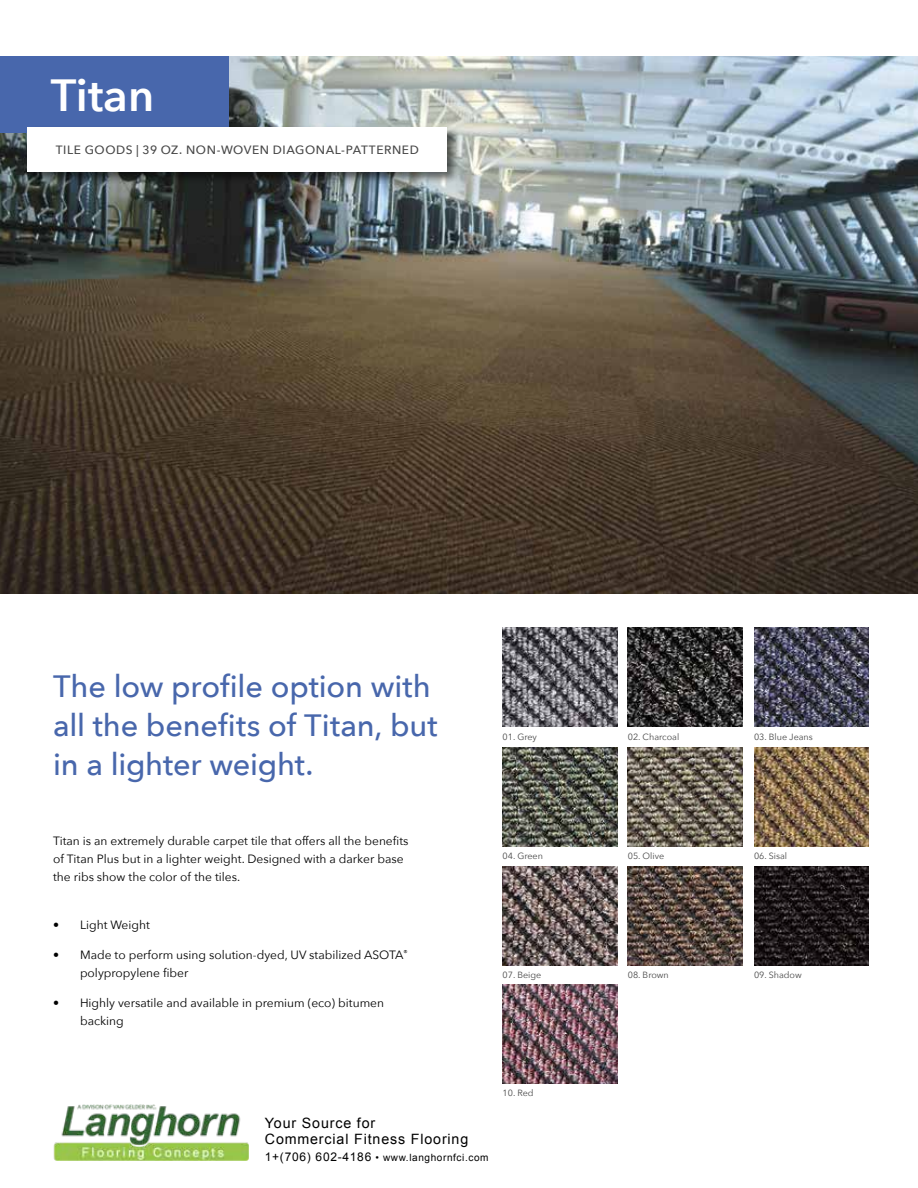
<style>
.page{position:relative;width:918px;height:1188px;background:#fff}
.page>*{position:absolute;margin:0;border:0;box-sizing:border-box;transform-origin:0 0}
.t1{font:600 45px "Avenir Next";color:#fff}
.t2{font:500 30.75px/39px "Avenir Next";letter-spacing:-.005em;color:#4867ac}
.t3{font:14.25px/16.5px "Arial";letter-spacing:.06em;color:#000}
.t4{font:12px/18px "Avenir Next";color:#000}
.t5{font:500 12px "Avenir Next";letter-spacing:.05em;color:#484848}
.t6{font:10.05px "Arial";letter-spacing:.06em;color:#000}
.t7{font:9px "Avenir Next";color:#484848}
.s1{font-size:12px}
</style>
<div class="page">
<img style="left:0;top:56px;width:918px;height:538px">
<img style="left:53px;top:1104px;width:195px;height:57px">
<div style="left:0;top:56px;width:229px;height:77px;background:#4867ac"></div>
<div style="left:26px;top:125px;width:434px;height:59px;background:#000;opacity:.55"></div>
<div style="left:28px;top:127px;width:419px;height:45px;background:#fff"></div>
<img style="left:503px;top:866px;width:114px;height:99px">
<img style="left:503px;top:747px;width:114px;height:99px">
<img style="left:628px;top:747px;width:115px;height:99px">
<img style="left:503px;top:628px;width:114px;height:99px">
<img style="left:628px;top:628px;width:115px;height:99px">
<img style="left:628px;top:866px;width:115px;height:99px">
<img style="left:754px;top:866px;width:115px;height:99px">
<img style="left:754px;top:747px;width:115px;height:99px">
<img style="left:754px;top:628px;width:115px;height:99px">
<img style="left:503px;top:985px;width:114px;height:99px">
<h1 class="t1" style="left:51px;top:57px;width:105px">Titan</h1>
<p class="t5" style="left:56px;top:140px;width:365px">TILE GOODS | 39 OZ. NON-WOVEN DIAGONAL-PATTERNED</p>
<h2 class="t2" style="left:53px;top:666px;width:386px">The low profile option with all the benefits of Titan, but in a lighter weight.</h2>
<p class="t4" style="left:53px;top:831px;width:357px">Titan is an extremely durable carpet tile that offers all the benefits of Titan Plus but in a lighter weight. Designed with a darker base the ribs show the color of the tiles.</p>
<p class="t4" style="left:53px;top:915px;width:98px">• Light Weight</p>
<p class="t4" style="left:80px;top:945px;width:329px;text-indent:-27px">• Made to perform using solution-dyed, UV stabilized ASOTA<sup>® </sup>polypropylene fiber</p>
<p class="t4" style="left:80px;top:993px;width:306px;text-indent:-27px">• Highly versatile and available in premium (eco) bitumen backing</p>
<p class="t7" style="left:503px;top:729px;width:36px">01. Grey</p>
<p class="t7" style="left:503px;top:849px;width:42px">04. Green</p>
<p class="t7" style="left:503px;top:967px;width:40px">07. Beige</p>
<p class="t3" style="left:265px;top:1115px;width:205px">Your Source for<br>Commercial Fitness Flooring</p>
<p class="t6" style="left:265px;top:1151px;width:225px"><span class="s1">1+(706) 602-4186</span> • www.langhornfci.com</p>
<p class="t7" style="left:503px;top:1085px;width:32px">10. Red</p>
<p class="t7" style="left:628px;top:729px;width:53px">02. Charcoal</p>
<p class="t7" style="left:754px;top:729px;width:60px">03. Blue Jeans</p>
<p class="t7" style="left:628px;top:849px;width:38px">05. Olive</p>
<p class="t7" style="left:754px;top:849px;width:35px">06. Sisal</p>
<p class="t7" style="left:628px;top:967px;width:43px">08. Brown</p>
<p class="t7" style="left:754px;top:967px;width:49px">09. Shadow</p>
</div>
